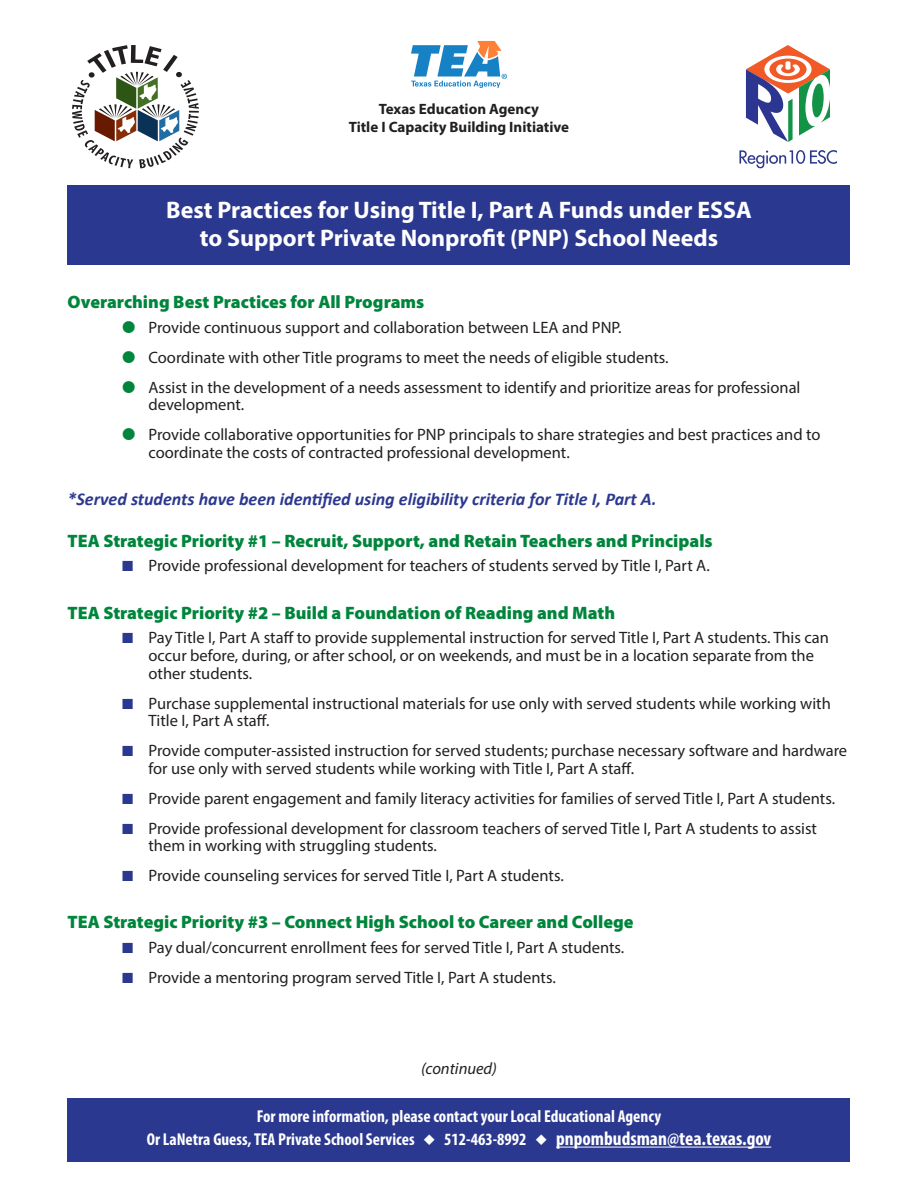
<style>
.page{position:relative;width:918px;height:1188px;background:#fff}
.page>*{position:absolute;margin:0;border:0;box-sizing:border-box;transform-origin:0 0}
.Heading_1{font:700 24px "Myriad Pro";color:#fff}
.t1{font:700 condensed 19.5px "Myriad Pro";color:#fff}
.heading_3{font:900 18px "Myriad Pro";color:#00853c}
.heading_3-2{font:italic 700 18px "Calibri";color:#2b388f}
.t2{font:700 condensed 17.25px "Myriad Pro";color:#fff}
.t3{font:16.5px/17.9px "Myriad Pro";color:#231f20}
.heading_text{font:italic 16.5px "Myriad Pro";color:#231f20}
.t4{font:700 15px "Myriad Pro";color:#231f20}
</style>
<div class="page">
<div style="left:68px;top:1098px;width:782px;height:63px;background:#2b388f"></div>
<div style="left:68px;top:185px;width:782px;height:80px;background:#2b388f"></div>
<hr style="left:556px;top:1147px;width:215px;height:1px;background:#fff">
<svg style="left:72px;top:45px;width:127px;height:123px"></svg>
<svg style="left:411px;top:41px;width:96px;height:47px"></svg>
<svg style="left:739px;top:150px;width:98px;height:18px"></svg>
<svg style="left:746px;top:45px;width:84px;height:97px"></svg>
<p class="t4" style="left:379px;top:99px;width:162px">Texas Education Agency</p>
<p class="t4" style="left:349px;top:117px;width:222px">Title I Capacity Building Initiative</p>
<p class="Heading_1" style="left:166px;top:194px;width:587px">Best Practices for Using Title I, Part A Funds under ESSA</p>
<p class="Heading_1" style="left:200px;top:223px;width:520px">to Support Private Nonprofit (PNP) School Needs</p>
<p class="heading_3" style="left:68px;top:290px;width:358px">Overarching Best Practices for All Programs</p>
<p class="t3" style="left:148px;top:318px;width:475px">Provide continuous support and collaboration between LEA and PNP.</p>
<p class="t3" style="left:148px;top:348px;width:522px">Coordinate with other Title programs to meet the needs of eligible students.</p>
<p class="t3" style="left:148px;top:378px;width:654px">Assist in the development of a needs assessment to identify and prioritize areas for professional development.</p>
<p class="t3" style="left:148px;top:425px;width:674px">Provide collaborative opportunities for PNP principals to share strategies and best practices and to coordinate the costs of contracted professional development.</p>
<p class="heading_3-2" style="left:68px;top:488px;width:591px">*Served students have been identified using eligibility criteria for Title I, Part A.</p>
<p class="heading_3" style="left:68px;top:529px;width:647px">TEA Strategic Priority #1 – Recruit, Support, and Retain Teachers and Principals</p>
<p class="t3" style="left:148px;top:557px;width:563px">Provide professional development for teachers of students served by Title I, Part A.</p>
<p class="heading_3" style="left:68px;top:601px;width:549px">TEA Strategic Priority #2 – Build a Foundation of Reading and Math</p>
<p class="t3" style="left:148px;top:628px;width:682px">Pay Title I, Part A staff to provide supplemental instruction for served Title I, Part A students. This can occur before, during, or after school, or on weekends, and must be in a location separate from the other students.</p>
<p class="t3" style="left:148px;top:694px;width:684px">Purchase supplemental instructional materials for use only with served students while working with<br>Title I, Part A staff.</p>
<p class="t3" style="left:148px;top:741px;width:700px">Provide computer-assisted instruction for served students; purchase necessary software and hardware for use only with served students while working with Title I, Part A staff.</p>
<p class="t3" style="left:148px;top:789px;width:688px">Provide parent engagement and family literacy activities for families of served Title I, Part A students.</p>
<p class="t3" style="left:148px;top:819px;width:670px">Provide professional development for classroom teachers of served Title I, Part A students to assist them in working with struggling students.</p>
<p class="t3" style="left:148px;top:866px;width:417px">Provide counseling services for served Title I, Part A students.</p>
<p class="heading_3" style="left:68px;top:910px;width:568px">TEA Strategic Priority #3 – Connect High School to Career and College</p>
<p class="t3" style="left:148px;top:938px;width:477px">Pay dual/concurrent enrollment fees for served Title I, Part A students.</p>
<p class="t3" style="left:148px;top:968px;width:409px">Provide a mentoring program served Title I, Part A students.</p>
<p class="heading_text" style="left:421px;top:1058px;width:77px">(continued)</p>
<p class="t2" style="left:257px;top:1105px;width:406px">For more information, please contact your Local Educational Agency</p>
<p class="t2" style="left:147px;top:1129px;width:269px">Or LaNetra Guess, TEA Private School Services</p>
<p class="t2" style="left:444px;top:1129px;width:84px">512-463-8992</p>
<p class="t1" style="left:556px;top:1126px;width:217px">pnpombudsman@tea.texas.gov</p>
</div>
